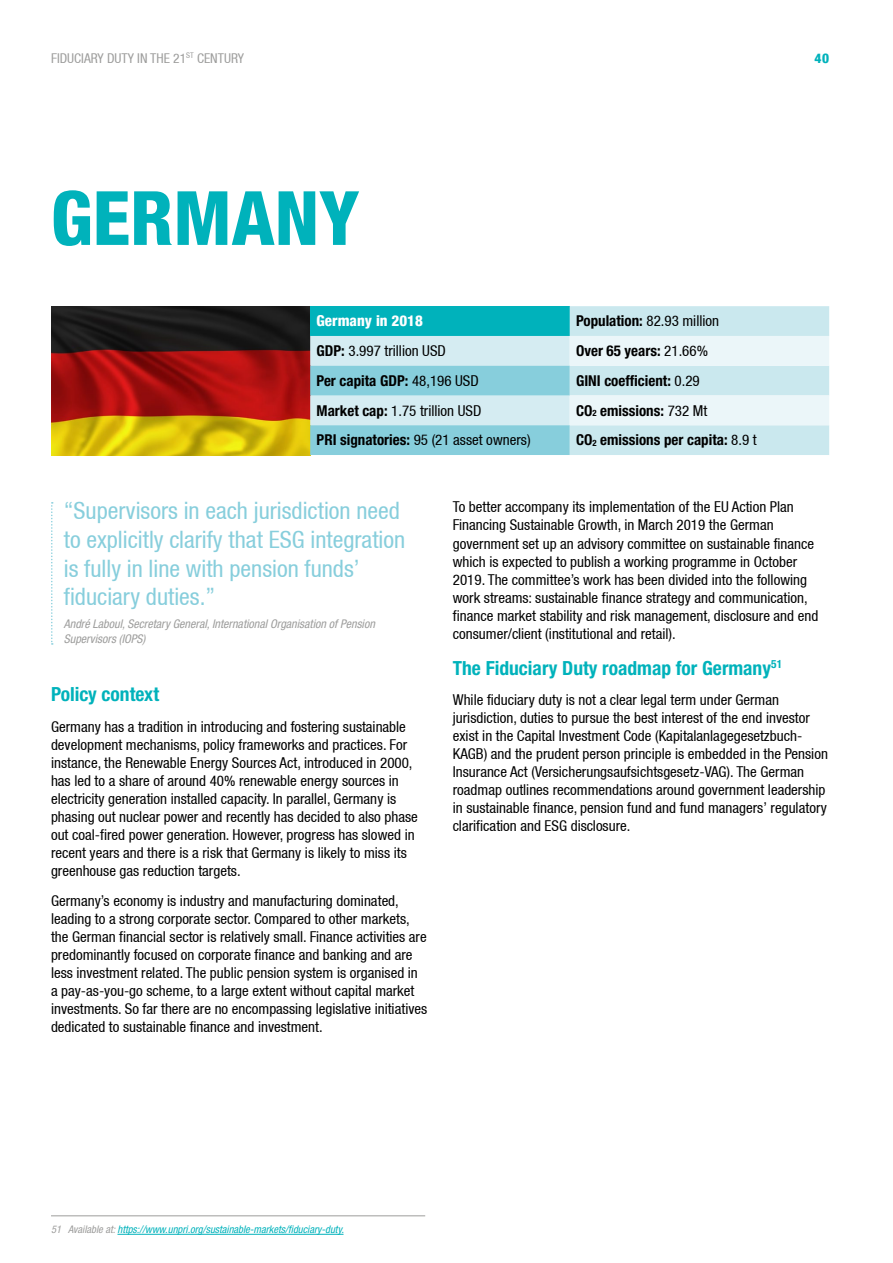
<style>
.page{position:relative;width:893px;height:1263px;background:#fff}
.page>*{position:absolute;margin:0;border:0;box-sizing:border-box;transform-origin:0 0}
.t1{font:800 condensed 75px "Helvetica 87";color:#00b2bb}
.t2{font:condensed 24px/28.8px "Helvetica 57";color:#87cedc}
.t3{font:700 condensed 19.5px "Helvetica Neue LT Std";color:#00b2bb}
.t4{font:condensed 15px/18px "Helvetica 57";color:#000}
.t5{font:700 condensed 15px "Helvetica Neue LT Std";color:#000}
.t6{font:800 condensed 15px "Helvetica 87";color:#fff}
.t7{font:condensed 13.5px "Helvetica 57";color:#9d9d9c}
.t8{font:800 condensed 13.5px "Helvetica 87";color:#00b2bb}
.t9{font:italic condensed 12px/14.4px "Helvetica Neue LT Std";color:#9d9d9c}
.t10{font:italic condensed 10.5px "Helvetica Neue LT Std";color:#00b2bb}
.s1{font-family:"Helvetica Neue LT Std";font-weight:700}
.s2{font-family:"Helvetica 57";font-weight:400}
.s3{font-size:8.7px}
.s4{color:#9d9d9c}
</style>
<div class="page">
<img style="left:51px;top:306px;width:259px;height:149px">
<svg style="left:51px;top:502px;width:2px;height:143px"></svg>
<hr style="left:51px;top:1215px;width:374px;height:1px;background:#9d9d9c">
<hr style="left:117px;top:1234px;width:226px;height:1px;background:#00b2bb">
<svg style="left:310px;top:306px;width:519px;height:149px;background:#b1e1e8"></svg>
<p class="t7" style="left:51px;top:50px;width:195px">FIDUCIARY DUTY IN THE 21<sup>ST</sup> CENTURY</p>
<p class="t8" style="left:814px;top:50px;width:16px">40</p>
<h1 class="t1" style="left:51px;top:172px;width:310px">GERMANY</h1>
<p class="t6" style="left:317px;top:312px;width:108px">Germany in 2018</p>
<p class="t4" style="left:576px;top:312px;width:145px"><span class="s1">Population:</span> 82.93 million</p>
<p class="t4" style="left:317px;top:342px;width:131px"><span class="s1">GDP:</span> 3.997 trillion USD</p>
<p class="t5" style="left:576px;top:342px;width:133px">Over 65 years: <span class="s2">21.66%</span></p>
<p class="t5" style="left:317px;top:371px;width:164px">Per capita GDP: <span class="s2">48,196 USD</span></p>
<p class="t5" style="left:576px;top:371px;width:125px">GINI coefficient: <span class="s2">0.29</span></p>
<p class="t4" style="left:317px;top:401px;width:166px"><span class="s1">Market cap:</span> 1.75 trillion USD</p>
<p class="t5" style="left:576px;top:401px;width:133px">CO<span class="s3">2</span> emissions: <span class="s2">732 Mt</span></p>
<p class="t4" style="left:317px;top:431px;width:216px"><span class="s1">PRI signatories:</span> 95 (21 asset owners)</p>
<p class="t5" style="left:576px;top:431px;width:182px">CO<span class="s3">2</span> emissions per capita: <span class="s2">8.9 t</span></p>
<h2 class="t2" style="left:64px;top:496px;width:343px">“Supervisors in each jurisdiction need to explicitly clarify that ESG integration is fully in line with pension funds’ fiduciary duties.”</h2>
<p class="t9" style="left:64px;top:617px;width:313px">André Laboul, Secretary General, International Organisation of Pension<br>Supervisors (IOPS)</p>
<h3 class="t3" style="left:51px;top:682px;width:110px">Policy context</h3>
<p class="t4" style="left:51px;top:717px;width:368px">Germany has a tradition in introducing and fostering sustainable development mechanisms, policy frameworks and practices. For instance, the Renewable Energy Sources Act, introduced in 2000, has led to a share of around 40% renewable energy sources in electricity generation installed capacity. In parallel, Germany is phasing out nuclear power and recently has decided to also phase out coal-fired power generation. However, progress has slowed in recent years and there is a risk that Germany is likely to miss its greenhouse gas reduction targets.</p>
<p class="t4" style="left:51px;top:892px;width:378px">Germany’s economy is industry and manufacturing dominated, leading to a strong corporate sector. Compared to other markets, the German financial sector is relatively small. Finance activities are predominantly focused on corporate finance and banking and are less investment related. The public pension system is organised in a pay-as-you-go scheme, to a large extent without capital market investments. So far there are no encompassing legislative initiatives dedicated to sustainable finance and investment.</p>
<p class="t4" style="left:453px;top:498px;width:367px">To better accompany its implementation of the EU Action Plan Financing Sustainable Growth, in March 2019 the German government set up an advisory committee on sustainable finance which is expected to publish a working programme in October 2019. The committee’s work has been divided into the following work streams: sustainable finance strategy and communication, finance market stability and risk management, disclosure and end consumer/client (institutional and retail).</p>
<h3 class="t3" style="left:453px;top:656px;width:331px">The Fiduciary Duty roadmap for Germany<sup>51</sup></h3>
<p class="t4" style="left:453px;top:691px;width:377px">While fiduciary duty is not a clear legal term under German jurisdiction, duties to pursue the best interest of the end investor exist in the Capital Investment Code (Kapitalanlagegesetzbuch-KAGB) and the prudent person principle is embedded in the Pension Insurance Act (Versicherungsaufsichtsgesetz-VAG). The German roadmap outlines recommendations around government leadership in sustainable finance, pension fund and fund managers’ regulatory clarification and ESG disclosure.</p>
<p class="t10" style="left:51px;top:1223px;width:294px"><span class="s4">51 Available at:</span> https://www.unpri.org/sustainable-markets/fiduciary-duty.</p>
</div>
